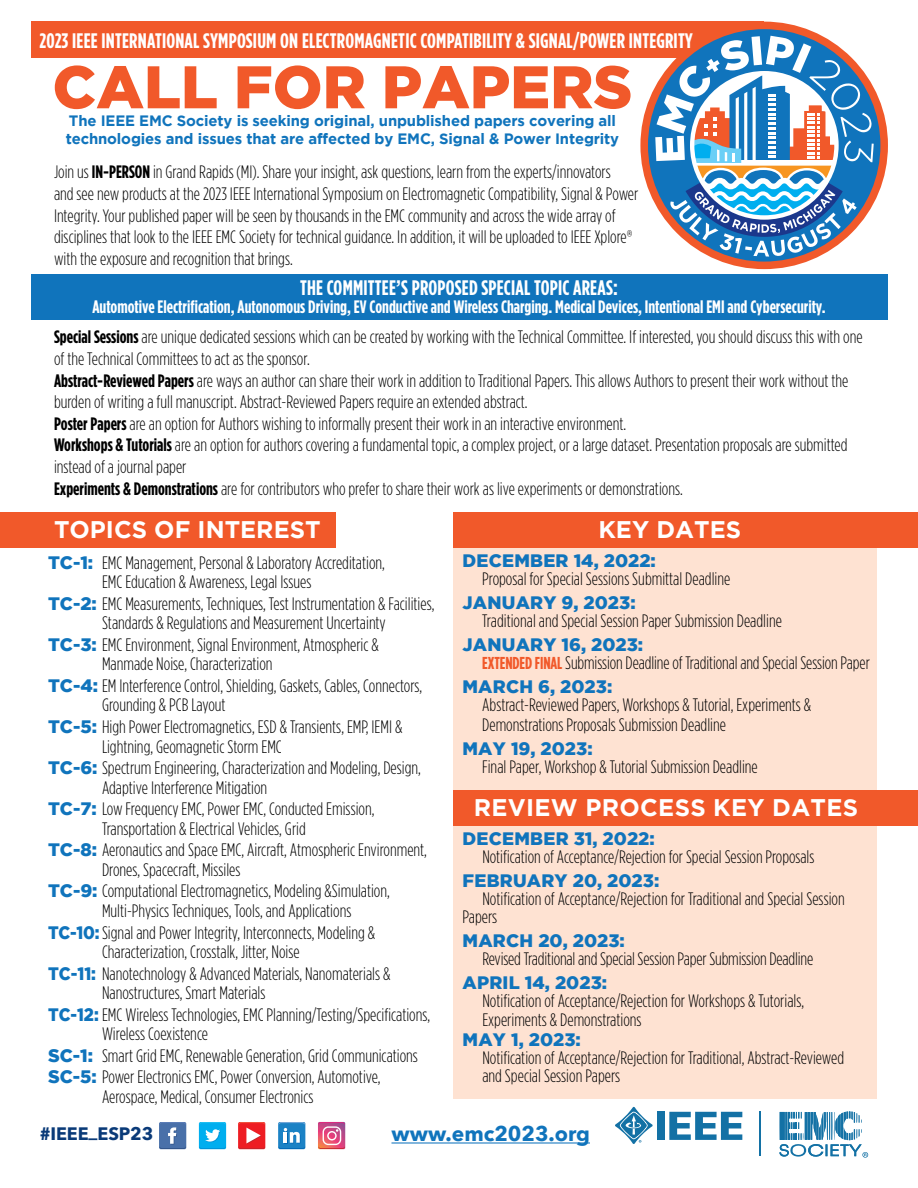
<style>
.page{position:relative;width:918px;height:1188px;background:#fff}
.page>*{position:absolute;margin:0;border:0;box-sizing:border-box;transform-origin:0 0}
.t1{font:900 60px "Gotham";color:#f1592a}
.t2{font:700 24px "Gotham";color:#fff}
.t3{font:700 21px "Gotham Condensed";letter-spacing:.01em;color:#fff}
.t4{font:700 21px "Avenir Next";color:#1074bc}
.t5{font:300 18px/21.6px "Gotham Condensed";color:#000}
.t6{font:900 18px "Gotham";letter-spacing:.015em;color:#1074bc}
.t7{font:700 18px "Gotham Condensed";color:#fff}
.t8{font:700 18px "Avenir Next";letter-spacing:-.005em;color:#0a3a78}
.t9{font:700 15px/18px "Gotham";letter-spacing:-.01em;color:#1074bc}
.s1{font-weight:700}
.s2{font-family:"Gotham";font-weight:900;color:#1074bc}
.s3{font-weight:700;font-size:17.25px;color:#f1592a}
</style>
<div class="page">
<div style="left:453px;top:533px;width:423px;height:565px;background:#fee2d2"></div>
<div style="left:0;top:512px;width:336px;height:36px;background:#f1592a"></div>
<div style="left:453px;top:512px;width:465px;height:36px;background:#f1592a"></div>
<div style="left:453px;top:790px;width:465px;height:36px;background:#f1592a"></div>
<div style="left:31px;top:22px;width:733px;height:36px;background:#f1592a"></div>
<div style="left:31px;top:274px;width:857px;height:45px;background:#1074bc"></div>
<svg style="left:640px;top:22px;width:248px;height:247px"></svg>
<div style="left:648px;top:29px;width:232px;height:233px;background:#1074bc;border-radius:50%"></div>
<svg style="left:655px;top:36px;width:219px;height:221px"></svg>
<svg style="left:159px;top:1122px;width:27px;height:27px"></svg>
<svg style="left:278px;top:1122px;width:27px;height:27px"></svg>
<svg style="left:199px;top:1122px;width:27px;height:27px"></svg>
<svg style="left:238px;top:1122px;width:27px;height:27px"></svg>
<svg style="left:318px;top:1122px;width:27px;height:27px"></svg>
<hr style="left:391px;top:1142px;width:199px;height:2px;background:#1074bc">
<div style="left:657px;top:1112px;width:8px;height:28px;background:#1371a5"></div>
<svg style="left:669px;top:1112px;width:73px;height:28px"></svg>
<svg style="left:615px;top:1107px;width:38px;height:37px"></svg>
<svg style="left:779px;top:1111px;width:89px;height:47px"></svg>
<hr style="left:759px;top:1111px;width:2px;height:45px;background:#1371a5">
<p class="t3" style="left:39px;top:28px;width:655px">2023 IEEE INTERNATIONAL SYMPOSIUM ON ELECTROMAGNETIC COMPATIBILITY &amp; SIGNAL/POWER INTEGRITY</p>
<p class="t1" style="left:52px;top:52px;width:581px">CALL FOR PAPERS</p>
<p class="t9" style="left:66px;top:112px;width:555px">The IEEE EMC Society is seeking original, unpublished papers covering all technologies and issues that are affected by EMC, Signal &amp; Power Integrity</p>
<p class="t5" style="left:54px;top:161px;width:558px">Join us <span class="s1">IN-PERSON</span> in Grand Rapids (MI). Share your insight, ask questions, learn from the experts/innovators</p>
<p class="t5" style="left:54px;top:183px;width:586px">and see new products at the 2023 IEEE International Symposium on Electromagnetic Compatibility, Signal &amp; Power</p>
<p class="t5" style="left:54px;top:204px;width:563px">Integrity. Your published paper will be seen by thousands in the EMC community and across the wide array of</p>
<p class="t5" style="left:54px;top:226px;width:580px">disciplines that look to the IEEE EMC Society for technical guidance. In addition, it will be uploaded to IEEE Xplore®</p>
<p class="t5" style="left:54px;top:248px;width:240px">with the exposure and recognition that brings.</p>
<p class="t3" style="left:300px;top:275px;width:319px">THE COMMITTEE’S PROPOSED SPECIAL TOPIC AREAS:</p>
<p class="t7" style="left:92px;top:296px;width:735px">Automotive Electrification, Autonomous Driving, EV Conductive and Wireless Charging. Medical Devices, Intentional EMI and Cybersecurity.</p>
<p class="t5" style="left:54px;top:326px;width:810px"><span class="s1">Special Sessions</span> are unique dedicated sessions which can be created by working with the Technical Committee. If interested, you should discuss this with one of the Technical Committees to act as the sponsor.</p>
<p class="t5" style="left:54px;top:369px;width:796px"><span class="s1">Abstract-Reviewed Papers</span> are ways an author can share their work in addition to Traditional Papers. This allows Authors to present their work without the burden of writing a full manuscript. Abstract-Reviewed Papers require an extended abstract.</p>
<p class="t5" style="left:54px;top:413px;width:574px"><span class="s1">Poster Papers</span> are an option for Authors wishing to informally present their work in an interactive environment.</p>
<p class="t5" style="left:54px;top:434px;width:795px"><span class="s1">Workshops &amp; Tutorials</span> are an option for authors covering a fundamental topic, a complex project, or a large dataset. Presentation proposals are submitted instead of a journal paper</p>
<p class="t5" style="left:54px;top:477px;width:630px"><span class="s1">Experiments &amp; Demonstrations</span> are for contributors who prefer to share their work as live experiments or demonstrations.</p>
<p class="t2" style="left:54px;top:515px;width:268px">TOPICS OF INTEREST</p>
<p class="t2" style="left:598px;top:515px;width:144px">KEY DATES</p>
<p class="t5" style="left:48px;top:551px;width:338px"><span class="s2">TC-1:</span> EMC Management, Personal &amp; Laboratory Accreditation,</p>
<p class="t5" style="left:102px;top:571px;width:211px">EMC Education &amp; Awareness, Legal Issues</p>
<p class="t5" style="left:48px;top:593px;width:388px"><span class="s2">TC-2:</span> EMC Measurements, Techniques, Test Instrumentation &amp; Facilities,</p>
<p class="t5" style="left:102px;top:612px;width:285px">Standards &amp; Regulations and Measurement Uncertainty</p>
<p class="t5" style="left:48px;top:634px;width:332px"><span class="s2">TC-3:</span> EMC Environment, Signal Environment, Atmospheric &amp;</p>
<p class="t5" style="left:102px;top:653px;width:172px">Manmade Noise, Characterization</p>
<p class="t5" style="left:48px;top:675px;width:376px"><span class="s2">TC-4:</span> EM Interference Control, Shielding, Gaskets, Cables, Connectors,</p>
<p class="t5" style="left:102px;top:694px;width:125px">Grounding &amp; PCB Layout</p>
<p class="t5" style="left:48px;top:716px;width:356px"><span class="s2">TC-5:</span> High Power Electromagnetics, ESD &amp; Transients, EMP, IEMI &amp;</p>
<p class="t5" style="left:102px;top:735px;width:181px">Lightning, Geomagnetic Storm EMC</p>
<p class="t5" style="left:48px;top:757px;width:374px"><span class="s2">TC-6:</span> Spectrum Engineering, Characterization and Modeling, Design,</p>
<p class="t5" style="left:102px;top:776px;width:167px">Adaptive Interference Mitigation</p>
<p class="t5" style="left:48px;top:798px;width:328px"><span class="s2">TC-7:</span> Low Frequency EMC, Power EMC, Conducted Emission,</p>
<p class="t5" style="left:102px;top:818px;width:205px">Transportation &amp; Electrical Vehicles, Grid</p>
<p class="t5" style="left:48px;top:839px;width:380px"><span class="s2">TC-8:</span> Aeronautics and Space EMC, Aircraft, Atmospheric Environment,</p>
<p class="t5" style="left:102px;top:859px;width:140px">Drones, Spacecraft, Missiles</p>
<p class="t5" style="left:48px;top:880px;width:343px"><span class="s2">TC-9:</span> Computational Electromagnetics, Modeling &amp;Simulation,</p>
<p class="t5" style="left:102px;top:900px;width:251px">Multi-Physics Techniques, Tools, and Applications</p>
<p class="t5" style="left:48px;top:921px;width:329px"><span class="s2">TC-10:</span>Signal and Power Integrity, Interconnects, Modeling &amp;</p>
<p class="t5" style="left:102px;top:941px;width:199px">Characterization, Crosstalk, Jitter, Noise</p>
<p class="t5" style="left:48px;top:962px;width:344px"><span class="s2">TC-11:</span> Nanotechnology &amp; Advanced Materials, Nanomaterials &amp;</p>
<p class="t5" style="left:102px;top:982px;width:165px">Nanostructures, Smart Materials</p>
<p class="t5" style="left:48px;top:1004px;width:384px"><span class="s2">TC-12:</span> EMC Wireless Technologies, EMC Planning/Testing/Specifications,</p>
<p class="t5" style="left:102px;top:1023px;width:108px">Wireless Coexistence</p>
<p class="t5" style="left:48px;top:1045px;width:371px"><span class="s2">SC-1:</span> Smart Grid EMC, Renewable Generation, Grid Communications</p>
<p class="t5" style="left:48px;top:1066px;width:334px"><span class="s2">SC-5:</span> Power Electronics EMC, Power Conversion, Automotive,</p>
<p class="t5" style="left:102px;top:1086px;width:213px">Aerospace, Medical, Consumer Electronics</p>
<p class="t6" style="left:462px;top:551px;width:195px">DECEMBER 14, 2022:</p>
<p class="t5" style="left:482px;top:568px;width:250px">Proposal for Special Sessions Submittal Deadline</p>
<p class="t6" style="left:462px;top:593px;width:175px">JANUARY 9, 2023:</p>
<p class="t5" style="left:482px;top:610px;width:301px">Traditional and Special Session Paper Submission Deadline</p>
<p class="t6" style="left:462px;top:635px;width:182px">JANUARY 16, 2023:</p>
<p class="t5" style="left:482px;top:652px;width:389px"><span class="s3">EXTENDED FINAL</span> Submission Deadline of Traditional and Special Session Paper</p>
<p class="t6" style="left:462px;top:677px;width:151px">MARCH 6, 2023:</p>
<p class="t5" style="left:482px;top:694px;width:331px">Abstract-Reviewed Papers, Workshops &amp; Tutorial, Experiments &amp;</p>
<p class="t5" style="left:482px;top:714px;width:245px">Demonstrations Proposals Submission Deadline</p>
<p class="t6" style="left:462px;top:738px;width:132px">MAY 19, 2023:</p>
<p class="t5" style="left:482px;top:756px;width:277px">Final Paper, Workshop &amp; Tutorial Submission Deadline</p>
<p class="t2" style="left:474px;top:793px;width:386px">REVIEW PROCESS KEY DATES</p>
<p class="t6" style="left:463px;top:828px;width:194px">DECEMBER 31, 2022:</p>
<p class="t5" style="left:482px;top:846px;width:334px">Notification of Acceptance/Rejection for Special Session Proposals</p>
<p class="t6" style="left:463px;top:870px;width:198px">FEBRUARY 20, 2023:</p>
<p class="t5" style="left:462px;top:889px;width:384px;line-height:18px;text-indent:20px">Notification of Acceptance/Rejection for Traditional and Special Session<br>Papers</p>
<p class="t6" style="left:463px;top:930px;width:164px">MARCH 20, 2023:</p>
<p class="t5" style="left:482px;top:948px;width:332px">Revised Traditional and Special Session Paper Submission Deadline</p>
<p class="t6" style="left:463px;top:972px;width:146px">APRIL 14, 2023:</p>
<p class="t5" style="left:482px;top:990px;width:323px">Notification of Acceptance/Rejection for Workshops &amp; Tutorials,</p>
<p class="t5" style="left:482px;top:1009px;width:161px">Experiments &amp; Demonstrations</p>
<p class="t6" style="left:463px;top:1029px;width:120px">MAY 1, 2023:</p>
<p class="t5" style="left:482px;top:1047px;width:363px">Notification of Acceptance/Rejection for Traditional, Abstract-Reviewed</p>
<p class="t5" style="left:482px;top:1065px;width:139px">and Special Session Papers</p>
<p class="t8" style="left:40px;top:1118px;width:115px">#IEEE_ESP23</p>
<p class="t4" style="left:391px;top:1116px;width:200px">www.emc2023.org</p>
</div>
